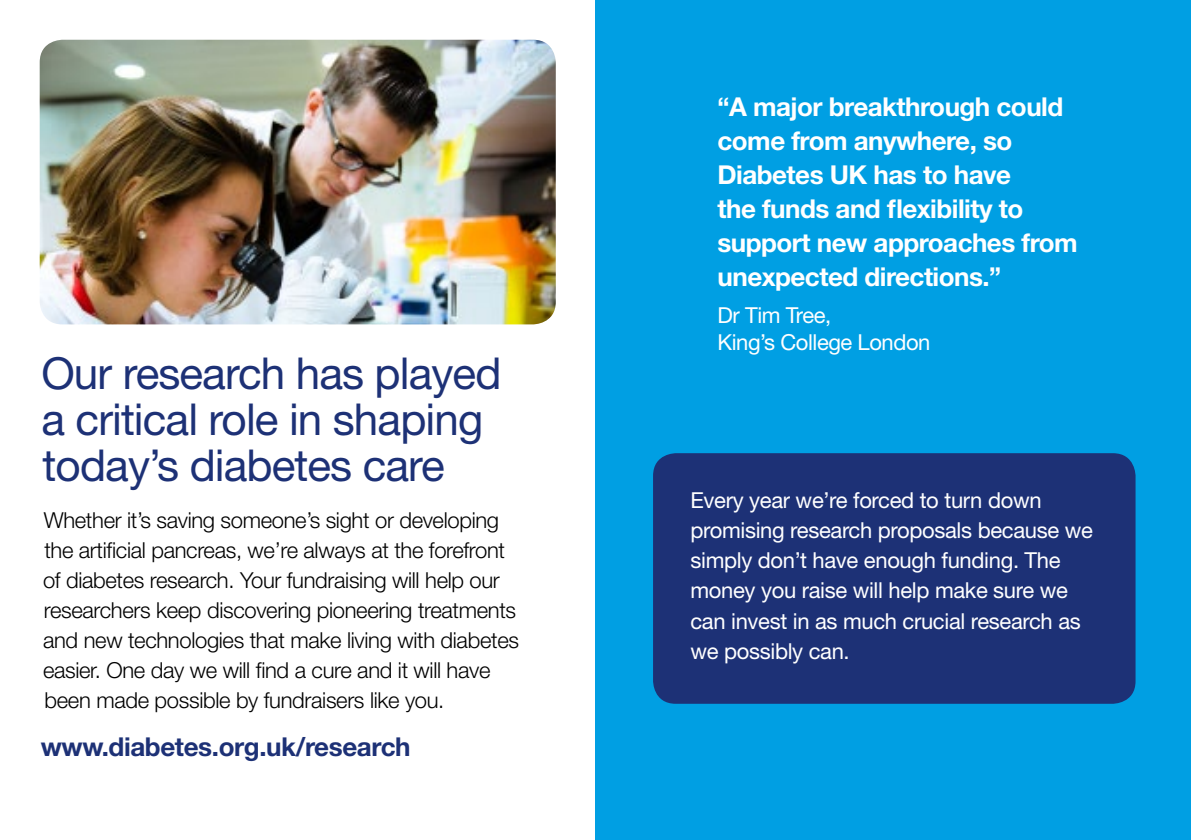
<style>
.page{position:relative;width:1191px;height:840px;background:#fff}
.page>*{position:absolute;margin:0;border:0;box-sizing:border-box;transform-origin:0 0}
.t1{font:44px/46px "Helvetica Neue LT Std";letter-spacing:-.02em;color:#1d3176}
.t2{font:700 26px/34px "Helvetica Neue LT Std";letter-spacing:-.02em;color:#fff}
.t3{font:700 26px "Helvetica Neue LT Std";letter-spacing:-.015em;color:#1d3176}
.t4{font:300 22px/30px "Helvetica Neue LT Std";letter-spacing:-.015em;color:#000}
.t5{font:22px/30px "Helvetica Neue LT Std";letter-spacing:-.015em;color:#fff}
</style>
<div class="page">
<div style="left:595px;top:0;width:596px;height:839px;background:#009fe3"></div>
<div style="left:653px;top:453px;width:482px;height:250px;background:#1d3176;border-radius:23px"></div>
<img style="left:40px;top:40px;width:516px;height:284px">
<h1 class="t1" style="left:41px;top:349px;width:461px">Our research has played a critical role in shaping today’s diabetes care</h1>
<p class="t4" style="left:43px;top:504px;width:477px">Whether it’s saving someone’s sight or developing the artificial pancreas, we’re always at the forefront of diabetes research. Your fundraising will help our researchers keep discovering pioneering treatments and new technologies that make living with diabetes easier. One day we will find a cure and it will have been made possible by fundraisers like you.</p>
<p class="t3" style="left:41px;top:730px;width:371px">www.diabetes.org.uk/research</p>
<p class="t2" style="left:717px;top:89px;width:362px">“A major breakthrough could come from anywhere, so<br>Diabetes UK has to have<br>the funds and flexibility to support new approaches from unexpected directions.”</p>
<p class="t5" style="left:717px;top:302px;width:214px;line-height:26.4px">Dr Tim Tree,<br>King’s College London</p>
<p class="t5" style="left:690px;top:485px;width:404px">Every year we’re forced to turn down promising research proposals because we simply don’t have enough funding. The money you raise will help make sure we can invest in as much crucial research as we possibly can.</p>
</div>
